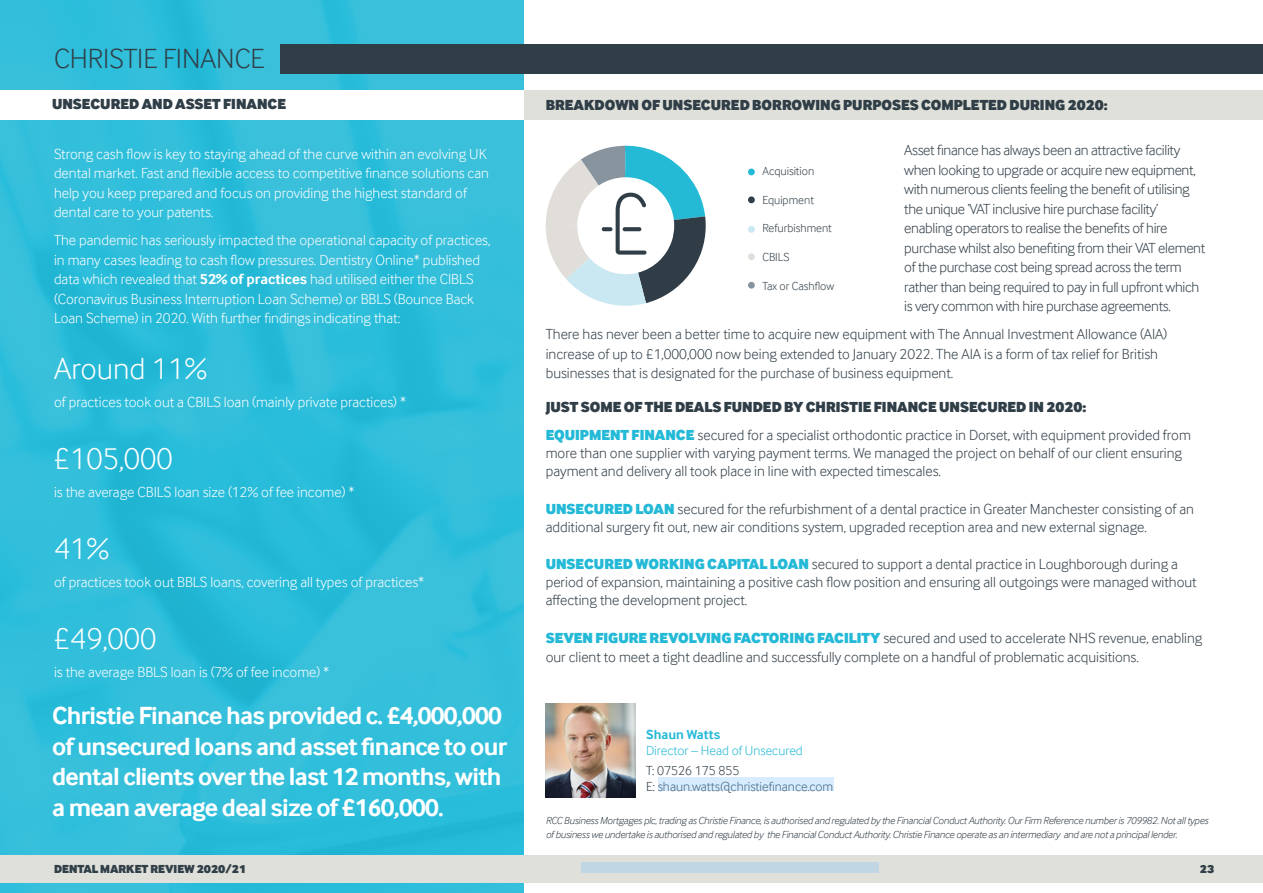
<style>
.page{position:relative;width:1263px;height:893px;background:#fff}
.page>*{position:absolute;margin:0;border:0;box-sizing:border-box;transform-origin:0 0}
.t1{font:300 31.5px "Inter Face";color:#fff}
.t2{font:300 28.5px "Inter Face";color:#303e47}
.t3{font:700 25.5px/30.6px "Inter Face";letter-spacing:-.03em;color:#fff}
.t4{font:300 15px/18px "Inter Face";color:#303e47}
.t5{font:300 15px/19.5px "Inter Face";color:#fff}
.t6{font:300 15px/19.5px "Inter Face";letter-spacing:-.02em;color:#303e47}
.t7{font:900 15px "Inter Face";color:#303e47}
.t8{font:300 13.5px/16.5px "Inter Face";color:#303e47}
.t9{font:300 13.5px "Inter Face";color:#23b9d7}
.t10{font:700 13.5px "Inter Face";color:#23b9d7}
.t11{font:300 12px "Inter Face";color:#303e47}
.t12{font:900 12px "Inter Face";color:#303f48}
.t13{font:italic 300 10.5px/13.5px "Inter Face";letter-spacing:-.02em;color:#303e47}
.s1{font-weight:700}
.s2{font-weight:900}
.s3{font-weight:900;color:#23b9d7}
</style>
<div class="page">
<div style="left:523px;top:90px;width:740px;height:30px;background:#e0e0da"></div>
<img style="left:0;top:0;width:523px;height:893px">
<div style="left:281px;top:44px;width:982px;height:30px;background:#303e47"></div>
<div style="left:0;top:90px;width:523px;height:30px;background:#fff"></div>
<img style="left:546px;top:704px;width:89px;height:94px">
<svg style="left:546px;top:146px;width:160px;height:160px"></svg>
<div style="left:748px;top:169px;width:7px;height:6px;background:#23b9d7;border-radius:50%"></div>
<div style="left:748px;top:196px;width:7px;height:7px;background:#303e47;border-radius:50%"></div>
<div style="left:748px;top:226px;width:7px;height:7px;background:#c9e8f2;border-radius:50%"></div>
<div style="left:748px;top:253px;width:7px;height:7px;background:#e1ded9;border-radius:50%"></div>
<div style="left:748px;top:282px;width:7px;height:7px;background:#87939d;border-radius:50%"></div>
<div style="left:0;top:855px;width:1263px;height:28px;background:#e0e0da"></div>
<div style="left:658px;top:777px;width:175px;height:13px;background:#d7ecff"></div>
<div style="left:582px;top:862px;width:297px;height:10px;background:#c1d6e5"></div>
<h2 class="t2" style="left:54px;top:43px;width:212px">CHRISTIE FINANCE</h2>
<p class="t7" style="left:52px;top:97px;width:236px">UNSECURED AND ASSET FINANCE</p>
<p class="t5" style="left:54px;top:144px;width:437px">Strong cash flow is key to staying ahead of the curve within an evolving UK dental market. Fast and flexible access to competitive finance solutions can help you keep prepared and focus on providing the highest standard of dental care to your patents.</p>
<p class="t5" style="left:54px;top:231px;width:438px">The pandemic has seriously impacted the operational capacity of practices, in many cases leading to cash flow pressures. Dentistry Online* published data which revealed that <span class="s1">52% of practices</span> had utilised either the CIBLS (Coronavirus Business Interruption Loan Scheme) or BBLS (Bounce Back Loan Scheme) in 2020. With further findings indicating that:</p>
<h1 class="t1" style="left:54px;top:355px;width:155px">Around 11%</h1>
<p class="t5" style="left:54px;top:392px;width:354px">of practices took out a CBILS loan (mainly private practices) *</p>
<h1 class="t1" style="left:54px;top:441px;width:120px">£105,000</h1>
<p class="t5" style="left:54px;top:482px;width:302px">is the average CBILS loan size (12% of fee income) *</p>
<h1 class="t1" style="left:54px;top:536px;width:57px">41%</h1>
<p class="t5" style="left:54px;top:572px;width:372px">of practices took out BBLS loans, covering all types of practices*</p>
<h1 class="t1" style="left:54px;top:626px;width:104px">£49,000</h1>
<p class="t5" style="left:54px;top:662px;width:277px">is the average BBLS loan is (7% of fee income) *</p>
<h3 class="t3" style="left:52px;top:702px;width:457px">Christie Finance has provided c. £4,000,000 of unsecured loans and asset finance to our dental clients over the last 12 months, with a mean average deal size of £160,000.</h3>
<p class="t7" style="left:546px;top:98px;width:563px">BREAKDOWN OF UNSECURED BORROWING PURPOSES COMPLETED DURING 2020:</p>
<p class="t6" style="left:904px;top:141px;width:302px">Asset finance has always been an attractive facility when looking to upgrade or acquire new equipment, with numerous clients feeling the benefit of utilising the unique ‘VAT inclusive hire purchase facility’ enabling operators to realise the benefits of hire purchase whilst also benefiting from their VAT element of the purchase cost being spread across the term rather than being required to pay in full upfront which is very common with hire purchase agreements.</p>
<p class="t4" style="left:546px;top:325px;width:623px;line-height:19.5px">There has never been a better time to acquire new equipment with The Annual Investment Allowance (AIA) increase of up to £1,000,000 now being extended to January 2022. The AIA is a form of tax relief for British businesses that is designated for the purchase of business equipment.</p>
<p class="t11" style="left:762px;top:166px;width:53px">Acquisition</p>
<p class="t11" style="left:762px;top:195px;width:53px">Equipment</p>
<p class="t11" style="left:762px;top:223px;width:71px">Refurbishment</p>
<p class="t11" style="left:762px;top:250px;width:29px">CBILS</p>
<p class="t11" style="left:762px;top:279px;width:73px">Tax or Cashflow</p>
<p class="t4" style="left:546px;top:394px;width:647px;line-height:28px"><span class="s2">JUST SOME OF THE DEALS FUNDED BY CHRISTIE FINANCE UNSECURED IN 2020:<br></span><span class="s3">EQUIPMENT FINANCE</span> secured for a specialist orthodontic practice in Dorset, with equipment provided from</p>
<p class="t4" style="left:546px;top:445px;width:638px">more than one supplier with varying payment terms. We managed the project on behalf of our client ensuring payment and delivery all took place in line with expected timescales.</p>
<p class="t4" style="left:546px;top:500px;width:650px"><span class="s3">UNSECURED LOAN</span> secured for the refurbishment of a dental practice in Greater Manchester consisting of an additional surgery fit out, new air conditions system, upgraded reception area and new external signage.</p>
<p class="t4" style="left:546px;top:555px;width:652px"><span class="s3">UNSECURED WORKING CAPITAL LOAN</span> secured to support a dental practice in Loughborough during a period of expansion, maintaining a positive cash flow position and ensuring all outgoings were managed without affecting the development project.</p>
<p class="t4" style="left:546px;top:628px;width:658px;line-height:19.5px"><span class="s3">SEVEN FIGURE REVOLVING FACTORING FACILITY</span> secured and used to accelerate NHS revenue, enabling our client to meet a tight deadline and successfully complete on a handful of problematic acquisitions.</p>
<p class="t10" style="left:646px;top:729px;width:76px">Shaun Watts</p>
<p class="t9" style="left:646px;top:743px;width:158px">Director – Head of Unsecured</p>
<p class="t8" style="left:646px;top:762px;width:189px">T: 07526 175 855<br>E: shaun.watts@christiefinance.com</p>
<p class="t13" style="left:546px;top:814px;width:664px">RCC Business Mortgages plc, trading as Christie Finance, is authorised and regulated by the Financial Conduct Authority. Our Firm Reference number is 709982. Not all types of business we undertake is authorised and regulated by the Financial Conduct Authority. Christie Finance operate as an intermediary and are not a principal lender.</p>
<p class="t12" style="left:54px;top:863px;width:194px">DENTAL MARKET REVIEW 2020/21</p>
<p class="t12" style="left:1200px;top:863px;width:16px">23</p>
</div>
